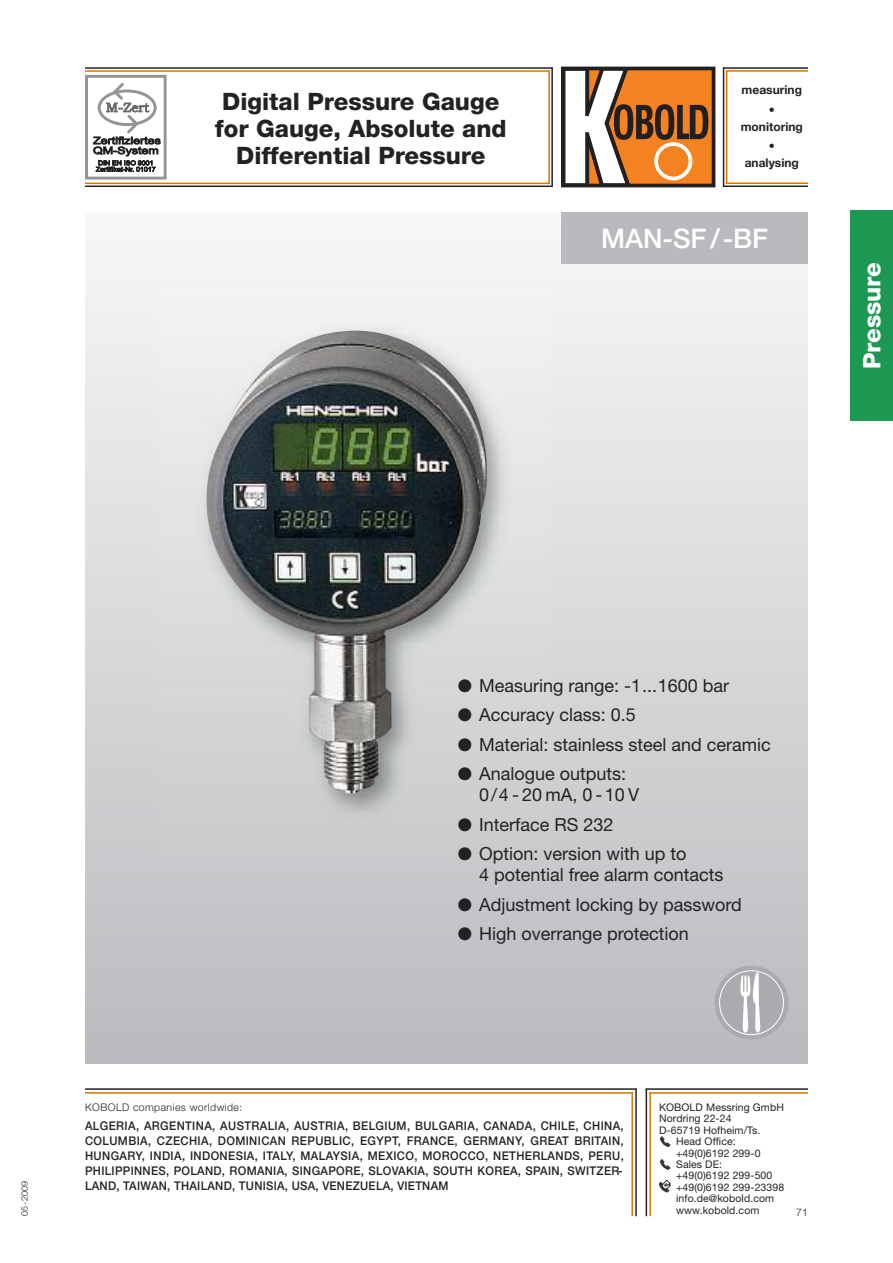
<style>
.page{position:relative;width:893px;height:1263px;background:#fff}
.page>*{position:absolute;margin:0;border:0;box-sizing:border-box;transform-origin:0 0}
.t1{font:500 27px "Helvetica Neue";color:#fff}
.t2{font:800 24px/27px "Helvetica Neue";color:#222225;text-align:center}
.t3{font:800 24px "Helvetica Neue";color:#fff}
.t4{font:18px/21px "Helvetica Neue";color:#222225}
.t5{font:500 12px/15px "Helvetica Neue";letter-spacing:.025em;color:#222225;text-align:justify;scale:.94 1}
.t6{font:700 12px/20px "Helvetica Neue";color:#222225;text-align:center}
.t7{font:10.5px "Helvetica Neue";letter-spacing:.01em;color:#222225}
.t8{font:300 10.5px "Helvetica Neue";letter-spacing:.04em;color:#222225}
.t9{font:300 9px "Helvetica Neue";color:#222225}
</style>
<div class="page">
<hr style="left:85px;top:1088px;width:552px;height:2px;background:#222225">
<hr style="left:85px;top:1092px;width:548px;height:2px;background:#d47800">
<hr style="left:635px;top:1089px;width:2px;height:127px;background:#222225">
<hr style="left:631px;top:1092px;width:2px;height:124px;background:#d47800">
<hr style="left:646px;top:1088px;width:162px;height:2px;background:#222225">
<hr style="left:649px;top:1092px;width:159px;height:2px;background:#d47800">
<hr style="left:649px;top:1092px;width:2px;height:124px;background:#d47800">
<hr style="left:646px;top:1089px;width:1px;height:127px;background:#222225">
<div style="left:85px;top:213px;width:723px;height:850px;background:linear-gradient(to bottom,#f8f8f8,#b9bbbd)"></div>
<svg style="left:659px;top:1180px;width:11px;height:12px"></svg>
<svg style="left:660px;top:1159px;width:10px;height:10px"></svg>
<svg style="left:660px;top:1136px;width:10px;height:11px"></svg>
<hr style="left:85px;top:67px;width:468px;height:2px;background:#222225">
<hr style="left:85px;top:185px;width:468px;height:2px;background:#222225">
<hr style="left:85px;top:70px;width:465px;height:2px;background:#d47800">
<hr style="left:85px;top:183px;width:465px;height:1px;background:#d47800">
<svg style="left:561px;top:67px;width:150px;height:120px"></svg>
<div style="left:654px;top:142px;width:38px;height:38px;border:4px solid #fff;border-radius:50%"></div>
<hr style="left:551px;top:67px;width:2px;height:119px;background:#222225">
<hr style="left:548px;top:70px;width:2px;height:114px;background:#d47800">
<hr style="left:723px;top:185px;width:85px;height:2px;background:#222225">
<hr style="left:723px;top:67px;width:85px;height:2px;background:#222225">
<hr style="left:726px;top:182px;width:82px;height:2px;background:#d47800">
<hr style="left:726px;top:70px;width:82px;height:2px;background:#d47800">
<hr style="left:723px;top:67px;width:1px;height:120px;background:#222225">
<hr style="left:726px;top:70px;width:1px;height:114px;background:#d47800">
<div style="left:561px;top:213px;width:247px;height:51px;background:#b9babd"></div>
<div style="left:850px;top:210px;width:43px;height:211px;background:#1d9853"></div>
<div style="left:85px;top:75px;width:82px;height:105px;border:3px solid #939598"></div>
<svg style="left:93px;top:83px;width:68px;height:89px"></svg>
<img style="left:159px;top:290px;width:391px;height:566px">
<img style="left:207px;top:331px;width:281px;height:463px">
<svg style="left:714px;top:965px;width:75px;height:74px;background:#babbbd"></svg>
<h2 class="t2" style="left:215px;top:90px;width:293px">Digital Pressure Gauge for Gauge, Absolute and<br>Differential Pressure</h2>
<p class="t6" style="left:742px;top:80px;width:62px">measuring •</p>
<p class="t6" style="left:741px;top:116px;width:64px">monitoring •</p>
<p class="t6" style="left:745px;top:152px;width:56px">analysing</p>
<h1 class="t1" style="left:601px;top:229px;width:169px">MAN-SF/-BF</h1>
<h2 class="t3" style="left:863px;top:369px;width:109px;rotate:-90deg">Pressure</h2>
<h3 class="t4" style="left:458px;top:676px;width:273px">● Measuring range: -1...1600 bar</h3>
<h3 class="t4" style="left:458px;top:706px;width:180px">● Accuracy class: 0.5</h3>
<h3 class="t4" style="left:458px;top:735px;width:315px">● Material: stainless steel and ceramic</h3>
<h3 class="t4" style="left:479px;top:765px;width:161px;text-indent:-22px">● Analogue outputs:<br>0/4-20mA, 0-10V</h3>
<h3 class="t4" style="left:458px;top:815px;width:157px">● Interface RS 232</h3>
<h3 class="t4" style="left:479px;top:845px;width:246px;text-indent:-21px">● Option: version with up to<br>4 potential free alarm contacts</h3>
<h3 class="t4" style="left:458px;top:895px;width:286px">● Adjustment locking by password</h3>
<h3 class="t4" style="left:458px;top:925px;width:233px">● High overrange protection</h3>
<p class="t9" style="left:21px;top:1216px;width:37px;rotate:-90deg">05-2009</p>
<p class="t8" style="left:85px;top:1103px;width:159px">KOBOLD companies worldwide:</p>
<p class="t5" style="left:85px;top:1119px;width:575px">ALGERIA, ARGENTINA, AUSTRALIA, AUSTRIA, BELGIUM, BULGARIA, CANADA, CHILE, CHINA, COLUMBIA, CZECHIA, DOMINICAN REPUBLIC, EGYPT, FRANCE, GERMANY, GREAT BRITAIN, HUNGARY, INDIA, INDONESIA, ITALY, MALAYSIA, MEXICO, MOROCCO, NETHERLANDS, PERU, PHILIPPINNES, POLAND, ROMANIA, SINGAPORE, SLOVAKIA, SOUTH KOREA, SPAIN, SWITZER-LAND, TAIWAN, THAILAND, TUNISIA, USA, VENEZUELA, VIETNAM</p>
<p class="t7" style="left:659px;top:1103px;width:126px">KOBOLD Messring GmbH</p>
<p class="t7" style="left:659px;top:1115px;width:74px">Nordring 22-24</p>
<p class="t7" style="left:659px;top:1126px;width:103px">D-65719 Hofheim/Ts.</p>
<p class="t7" style="left:676px;top:1138px;width:61px">Head Office:</p>
<p class="t7" style="left:676px;top:1149px;width:86px">+49(0)6192 299-0</p>
<p class="t7" style="left:676px;top:1160px;width:48px">Sales DE:</p>
<p class="t7" style="left:676px;top:1172px;width:98px">+49(0)6192 299-500</p>
<p class="t7" style="left:676px;top:1183px;width:110px">+49(0)6192 299-23398</p>
<p class="t7" style="left:676px;top:1195px;width:100px">info.de@kobold.com</p>
<p class="t7" style="left:676px;top:1206px;width:85px">www.kobold.com</p>
<p class="t8" style="left:796px;top:1208px;width:13px">71</p>
</div>
